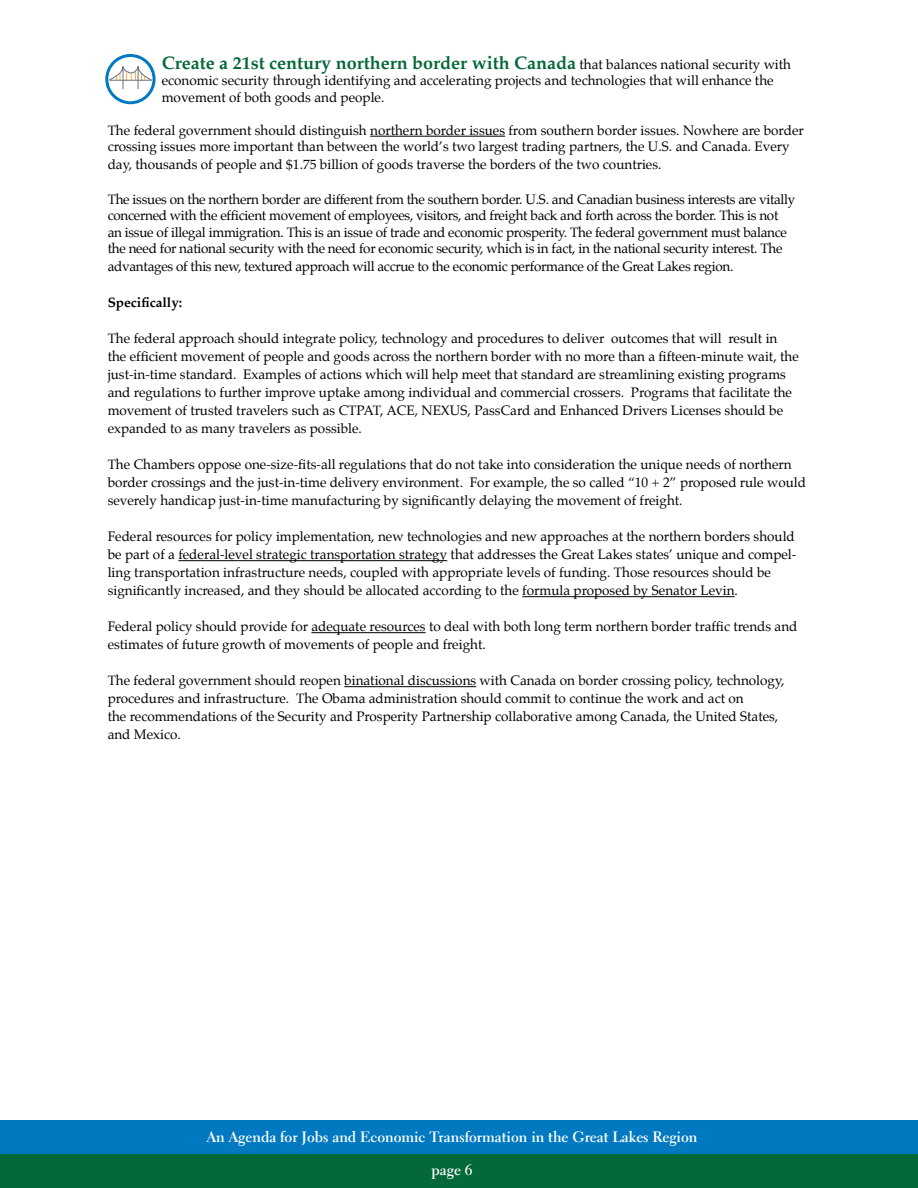
<style>
.page{position:relative;width:918px;height:1188px;background:#fff}
.page>*{position:absolute;margin:0;border:0;box-sizing:border-box;transform-origin:0 0}
.t1{font:700 18px "Palatino";color:#056839}
.t2{font:700 15px "Electra LT Std";color:#fff}
.t3{font:13.5px/18px "Palatino";color:#000}
.t4{font:13.5px/16.5px "Palatino";letter-spacing:-.02em;color:#000}
.t5{font:700 13.5px "Palatino";color:#000}
.s1{font-weight:400;font-size:13.5px;color:#000}
</style>
<div class="page">
<div style="left:0;top:1154px;width:918px;height:34px;background:#056839"></div>
<div style="left:0;top:1120px;width:918px;height:34px;background:#0079c1"></div>
<hr style="left:370px;top:136px;width:135px;height:1px;background:#000">
<hr style="left:178px;top:560px;width:269px;height:1px;background:#000">
<hr style="left:522px;top:596px;width:213px;height:1px;background:#000">
<hr style="left:311px;top:632px;width:115px;height:1px;background:#000">
<hr style="left:344px;top:686px;width:132px;height:1px;background:#000">
<svg style="left:109px;top:65px;width:43px;height:25px"></svg>
<div style="left:105px;top:54px;width:51px;height:50px;border:3px solid #0079c1;border-radius:50%"></div>
<h1 class="t1" style="left:162px;top:52px;width:631px">Create a 21st century northern border with Canada <span class="s1">that balances national security with</span></h1>
<p class="t3" style="left:162px;top:74px;width:613px;line-height:16.5px">economic security through identifying and accelerating projects and technologies that will enhance the movement of both goods and people.</p>
<p class="t3" style="left:108px;top:123px;width:698px;line-height:16.5px">The federal government should distinguish northern border issues from southern border issues. Nowhere are border crossing issues more important than between the world’s two largest trading partners, the U.S. and Canada. Every</p>
<p class="t3" style="left:108px;top:157px;width:555px">day, thousands of people and $1.75 billion of goods traverse the borders of the two countries.</p>
<p class="t4" style="left:108px;top:192px;width:689px">The issues on the northern border are different from the southern border. U.S. and Canadian business interests are vitally concerned with the efficient movement of employees, visitors, and freight back and forth across the border. This is not an issue of illegal immigration. This is an issue of trade and economic prosperity. The federal government must balance the need for national security with the need for economic security, which is in fact, in the national security interest. The</p>
<p class="t4" style="left:108px;top:260px;width:627px">advantages of this new, textured approach will accrue to the economic performance of the Great Lakes region.</p>
<p class="t5" style="left:108px;top:294px;width:76px">Specifically:</p>
<p class="t3" style="left:108px;top:331px;width:693px">The federal approach should integrate policy, technology and procedures to deliver outcomes that will result in the efficient movement of people and goods across the northern border with no more than a fifteen-minute wait, the just-in-time standard. Examples of actions which will help meet that standard are streamlining existing programs and regulations to further improve uptake among individual and commercial crossers. Programs that facilitate the movement of trusted travelers such as CTPAT, ACE, NEXUS, PassCard and Enhanced Drivers Licenses should be expanded to as many travelers as possible.</p>
<p class="t3" style="left:108px;top:457px;width:700px">The Chambers oppose one-size-fits-all regulations that do not take into consideration the unique needs of northern border crossings and the just-in-time delivery environment. For example, the so called “10 + 2” proposed rule would severely handicap just-in-time manufacturing by significantly delaying the movement of freight.</p>
<p class="t3" style="left:108px;top:529px;width:690px">Federal resources for policy implementation, new technologies and new approaches at the northern borders should be part of a federal-level strategic transportation strategy that addresses the Great Lakes states’ unique and compel&shy;ling transportation infrastructure needs, coupled with appropriate levels of funding. Those resources should be significantly increased, and they should be allocated according to the formula proposed by Senator Levin.</p>
<p class="t3" style="left:108px;top:619px;width:691px">Federal policy should provide for adequate resources to deal with both long term northern border traffic trends and estimates of future growth of movements of people and freight.</p>
<p class="t3" style="left:108px;top:673px;width:678px">The federal government should reopen binational discussions with Canada on border crossing policy, technology, procedures and infrastructure. The Obama administration should commit to continue the work and act on<br>the recommendations of the Security and Prosperity Partnership collaborative among Canada, the United States, and Mexico.</p>
<p class="t2" style="left:207px;top:1128px;width:492px">An Agenda for Jobs and Economic Transformation in the Great Lakes Region</p>
<p class="t2" style="left:432px;top:1161px;width:43px">page 6</p>
</div>
